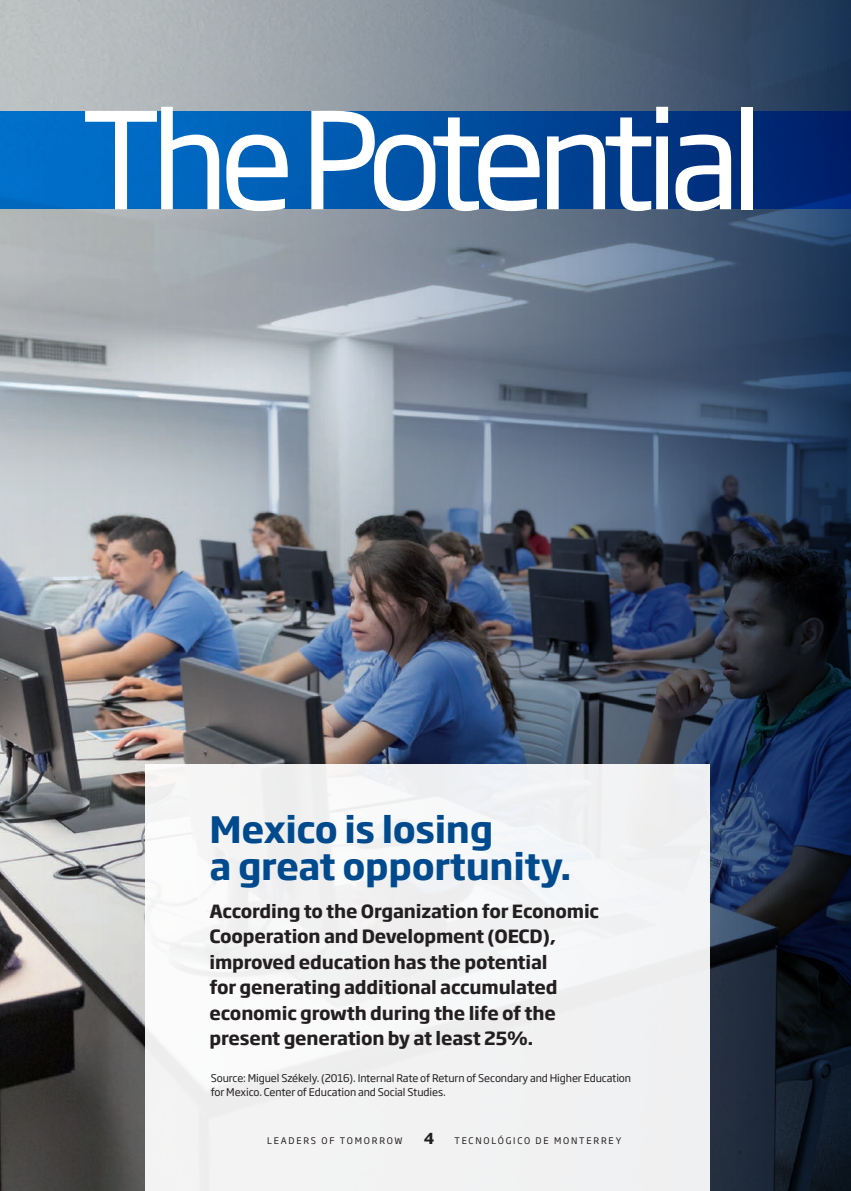
<style>
.page{position:relative;width:851px;height:1191px;background:#fff}
.page>*{position:absolute;margin:0;border:0;box-sizing:border-box;transform-origin:0 0}
.t1{font:132.3px "Soho Gothic Pro";letter-spacing:-.075em;color:#fff}
.t2{font:700 36px/37.5px "Soho Gothic Pro";letter-spacing:-.01em;color:#004a8d}
.t3{font:700 18px/25.5px "Soho Gothic Pro";letter-spacing:-.01em;color:#231f20}
.t4{font:700 15px "Soho Gothic Pro";color:#231f20}
.t5{font:10.5px/13.5px "Soho Gothic Pro";letter-spacing:-.01em;color:#231f20}
.t6{font:9px "Soho Gothic Pro";letter-spacing:.2em;color:#231f20}
</style>
<div class="page">
<img style="left:0;top:0;width:850px;height:1191px">
<div style="left:146px;top:764px;width:563px;height:427px;background:#f2f2f3"></div>
<div style="left:0;top:112px;width:850px;height:97px;background:linear-gradient(to right,#0079d5,#00236e)"></div>
<h1 class="t1" style="left:81px;top:58px;width:684px">The Potential</h1>
<h2 class="t2" style="left:209px;top:808px;width:363px">Mexico is losing<br>a great opportunity.</h2>
<p class="t3" style="left:209px;top:897px;width:391px">According to the Organization for Economic Cooperation and Development (OECD), improved education has the potential<br>for generating additional accumulated economic growth during the life of the present generation by at least 25%.</p>
<p class="t5" style="left:211px;top:1071px;width:422px">Source: Miguel Székely. (2016). Internal Rate of Return of Secondary and Higher Education for Mexico. Center of Education and Social Studies.</p>
<p class="t6" style="left:267px;top:1134px;width:137px">LEADERS OF TOMORROW</p>
<p class="t4" style="left:423px;top:1127px;width:12px">4</p>
<p class="t6" style="left:454px;top:1134px;width:168px">TECNOLÓGICO DE MONTERREY</p>
</div>
